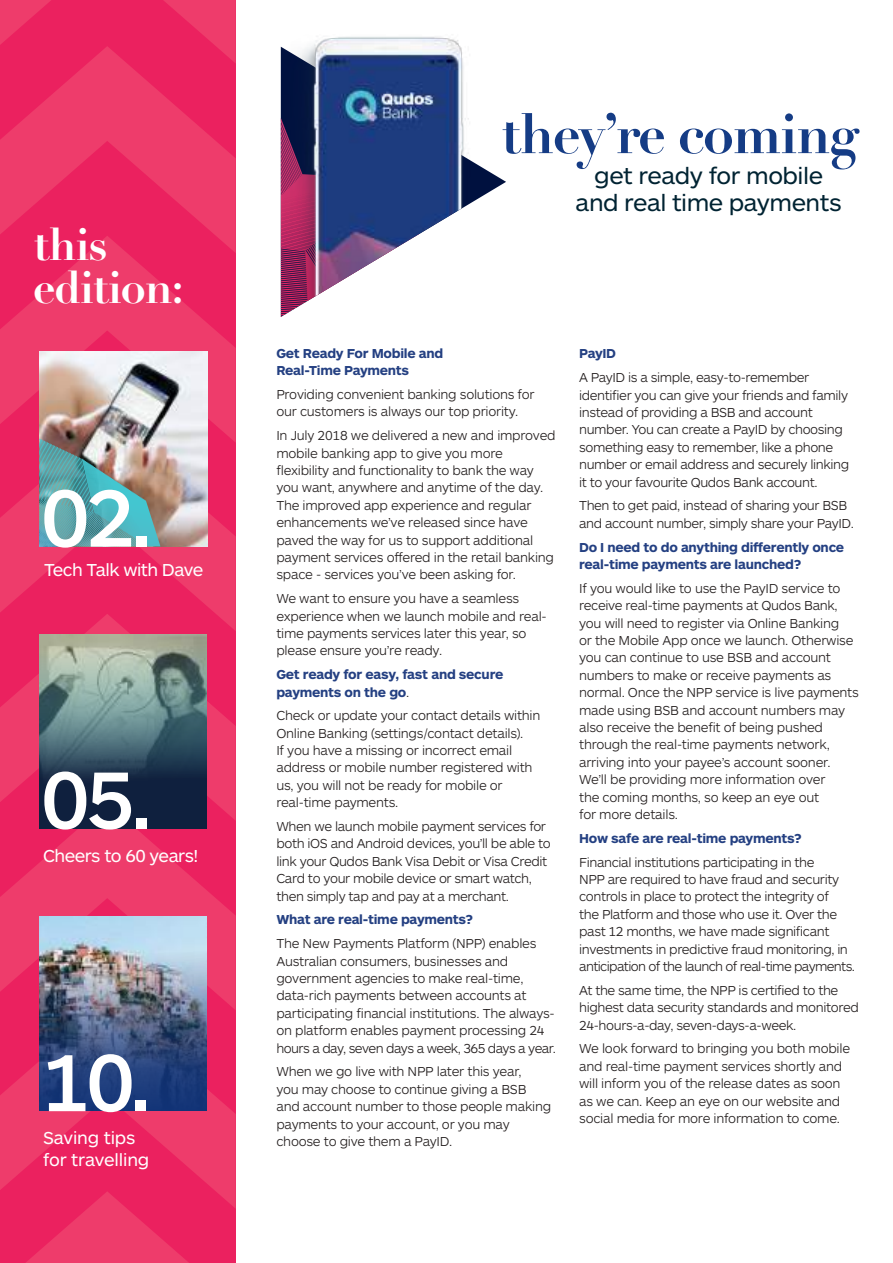
<style>
.page{position:relative;width:893px;height:1263px;background:#fff}
.page>*{position:absolute;margin:0;border:0;box-sizing:border-box;transform-origin:0 0}
.t1{font:500 84px "ARS Maquette";color:#fff}
.t2{font:700 55.5px "Didot LH";letter-spacing:-.03em;color:#153c85}
.t3{font:700 45px/43.8px "Didot LH";letter-spacing:-.03em;color:#fff}
.t4{font:24px/27px "ARS Maquette";letter-spacing:-.02em;color:#002332;text-align:center}
.t5{font:18px "ARS Maquette";letter-spacing:-.03em;color:#fff}
.t6{font:18px/21.6px "ARS Maquette";letter-spacing:-.01em;color:#fff}
.t7{font:300 13.5px/17.4px "ARS Maquette";letter-spacing:-.02em;color:#241f1f}
.t8{font:700 13.5px/17.4px "ARS Maquette";letter-spacing:-.02em;color:#244082}
.s1{font-weight:300;color:#241f1f}
</style>
<div class="page">
<svg style="left:0;top:0;width:236px;height:46px;background:#eb2761"></svg>
<svg style="left:0;top:253px;width:236px;height:171px;background:#ec3266"></svg>
<svg style="left:0;top:46px;width:236px;height:207px;background:#ec2d64"></svg>
<svg style="left:0;top:424px;width:236px;height:190px;background:#eb2b63"></svg>
<svg style="left:0;top:821px;width:236px;height:181px;background:#eb3266"></svg>
<svg style="left:0;top:614px;width:236px;height:207px;background:#ea2c63"></svg>
<svg style="left:25px;top:1209px;width:164px;height:54px;background:#ec3166"></svg>
<svg style="left:0;top:1002px;width:236px;height:207px;background:#eb2a63"></svg>
<div style="left:39px;top:634px;width:167px;height:194px;background:#0f203e"></div>
<img style="left:39px;top:634px;width:167px;height:144px">
<img style="left:39px;top:351px;width:169px;height:195px">
<img style="left:39px;top:439px;width:79px;height:107px">
<img style="left:39px;top:916px;width:167px;height:195px">
<img style="left:281px;top:36px;width:208px;height:281px">
<svg style="left:0;top:0;width:32px;height:33px"></svg>
<h3 class="t3" style="left:33px;top:222px;width:152px">this edition:</h3>
<h1 class="t1" style="left:41px;top:463px;width:113px">02.</h1>
<h3 class="t5" style="left:44px;top:558px;width:161px">Tech Talk with Dave</h3>
<h1 class="t1" style="left:41px;top:745px;width:113px">05.</h1>
<h3 class="t5" style="left:43px;top:844px;width:157px">Cheers to 60 years!</h3>
<h1 class="t1" style="left:41px;top:1028px;width:112px">10.</h1>
<h3 class="t6" style="left:43px;top:1126px;width:108px">Saving tips for travelling</h3>
<h2 class="t2" style="left:501px;top:99px;width:360px">they’re coming</h2>
<h3 class="t4" style="left:576px;top:161px;width:268px">get ready for mobile and real time payments</h3>
<p class="t8" style="left:276px;top:344px;width:168px">Get Ready For Mobile and<br>Real-Time Payments</p>
<p class="t7" style="left:276px;top:385px;width:260px">Providing convenient banking solutions for our customers is always our top priority.</p>
<p class="t7" style="left:276px;top:426px;width:281px">In July 2018 we delivered a new and improved mobile banking app to give you more flexibility and functionality to bank the way you want, anywhere and anytime of the day.<br>The improved app experience and regular enhancements we’ve released since have paved the way for us to support additional payment services offered in the retail banking space - services you’ve been asking for.</p>
<p class="t7" style="left:276px;top:589px;width:272px">We want to ensure you have a seamless experience when we launch mobile and real&shy;time payments services later this year, so please ensure you’re ready.</p>
<p class="t8" style="left:276px;top:665px;width:228px">Get ready for easy, fast and secure payments on the go<span class="s1">.</span></p>
<p class="t7" style="left:276px;top:706px;width:265px">Check or update your contact details within Online Banking (settings/contact details).<br>If you have a missing or incorrect email address or mobile number registered with us, you will not be ready for mobile or real-time payments.</p>
<p class="t7" style="left:276px;top:817px;width:276px">When we launch mobile payment services for both iOS and Android devices, you’ll be able to link your Qudos Bank Visa Debit or Visa Credit Card to your mobile device or smart watch, then simply tap and pay at a merchant.</p>
<p class="t8" style="left:276px;top:910px;width:198px">What are real-time payments?</p>
<p class="t7" style="left:276px;top:934px;width:281px">The New Payments Platform (NPP) enables Australian consumers, businesses and government agencies to make real-time, data-rich payments between accounts at participating financial institutions. The always&shy;on platform enables payment processing 24 hours a day, seven days a week, 365 days a year.</p>
<p class="t7" style="left:276px;top:1062px;width:276px">When we go live with NPP later this year,<br>you may choose to continue giving a BSB and account number to those people making payments to your account, or you may choose to give them a PayID.</p>
<p class="t8" style="left:579px;top:344px;width:38px">PayID</p>
<p class="t7" style="left:579px;top:368px;width:272px">A PayID is a simple, easy-to-remember identifier you can give your friends and family instead of providing a BSB and account number. You can create a PayID by choosing something easy to remember, like a phone number or email address and securely linking it to your favourite Qudos Bank account.</p>
<p class="t7" style="left:579px;top:496px;width:276px">Then to get paid, instead of sharing your BSB and account number, simply share your PayID.</p>
<p class="t8" style="left:579px;top:537px;width:266px">Do I need to do anything differently once real-time payments are launched?</p>
<p class="t7" style="left:579px;top:579px;width:281px">If you would like to use the PayID service to receive real-time payments at Qudos Bank, you will need to register via Online Banking<br>or the Mobile App once we launch. Otherwise you can continue to use BSB and account numbers to make or receive payments as normal. Once the NPP service is live payments made using BSB and account numbers may also receive the benefit of being pushed through the real-time payments network, arriving into your payee’s account sooner.<br>We’ll be providing more information over<br>the coming months, so keep an eye out<br>for more details.</p>
<p class="t8" style="left:579px;top:829px;width:224px">How safe are real-time payments?</p>
<p class="t7" style="left:579px;top:852px;width:277px">Financial institutions participating in the<br>NPP are required to have fraud and security controls in place to protect the integrity of<br>the Platform and those who use it. Over the past 12 months, we have made significant investments in predictive fraud monitoring, in anticipation of the launch of real-time payments.</p>
<p class="t7" style="left:579px;top:981px;width:281px">At the same time, the NPP is certified to the highest data security standards and monitored<br>24-hours-a-day, seven-days-a-week.</p>
<p class="t7" style="left:579px;top:1039px;width:272px">We look forward to bringing you both mobile and real-time payment services shortly and will inform you of the release dates as soon as we can. Keep an eye on our website and social media for more information to come.</p>
</div>
